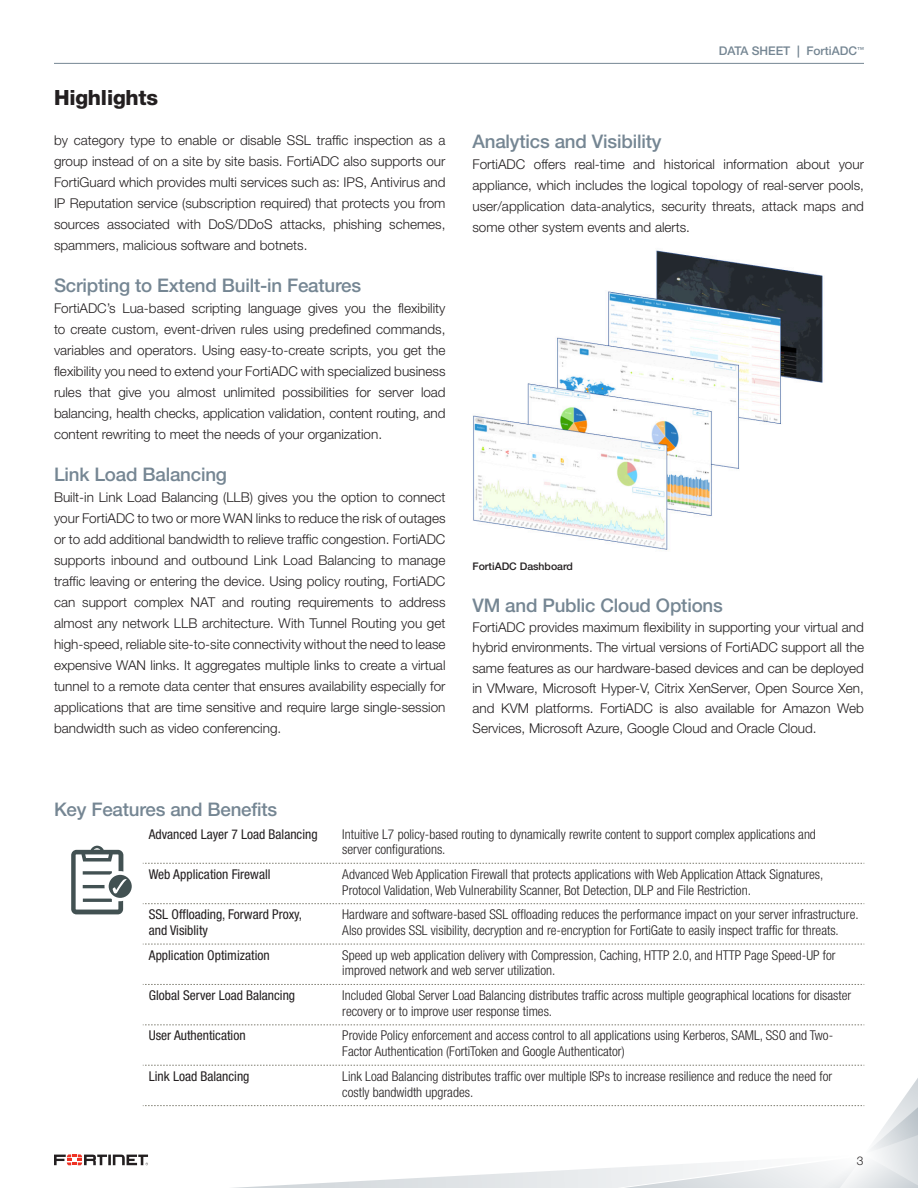
<style>
.page{position:relative;width:918px;height:1188px;background:#fff}
.page>*{position:absolute;margin:0;border:0;box-sizing:border-box;transform-origin:0 0}
.t1{font:800 21px "Helvetica Neue LT Pro";letter-spacing:-.01em;color:#231f20}
.t2{font:500 18.75px "Helvetica Neue LT Pro";letter-spacing:-.01em;color:#758693}
.t3{font:300 13.5px/21px "Helvetica Neue LT Pro";color:#231f20;text-align:justify}
.t4{font:300 condensed 13.5px/15.8px "Helvetica Neue LT Pro";color:#231f20}
.t5{font:condensed 13.5px/15.8px "Helvetica Neue LT Pro";color:#231f20}
.t6{font:500 12px "Helvetica Neue LT Pro";color:#758693}
.t7{font:300 12px "Helvetica Neue LT Pro";color:#231f20}
.t8{font:500 10.5px "Helvetica Neue LT Pro";color:#231f20}
</style>
<div class="page">
<hr style="left:54px;top:63px;width:810px;height:1px;background:#758693">
<svg style="left:71px;top:846px;width:61px;height:68px"></svg>
<svg style="left:143px;top:944px;width:722px;height:1px"></svg>
<svg style="left:143px;top:984px;width:722px;height:1px"></svg>
<svg style="left:143px;top:863px;width:722px;height:1px"></svg>
<svg style="left:143px;top:903px;width:722px;height:1px"></svg>
<svg style="left:143px;top:1025px;width:722px;height:1px"></svg>
<svg style="left:54px;top:1064px;width:864px;height:124px"></svg>
<img style="left:473px;top:250px;width:350px;height:300px">
<h1 class="t1" style="left:54px;top:85px;width:106px">Highlights</h1>
<p class="t3" style="left:54px;top:129px;width:393px">by category type to enable or disable SSL traffic inspection as a group instead of on a site by site basis. FortiADC also supports our FortiGuard which provides multi services such as: IPS, Antivirus and IP Reputation service (subscription required) that protects you from sources associated with DoS/DDoS attacks, phishing schemes, spammers, malicious software and botnets.</p>
<h2 class="t2" style="left:54px;top:274px;width:309px">Scripting to Extend Built-in Features</h2>
<p class="t3" style="left:54px;top:297px;width:393px">FortiADC’s Lua-based scripting language gives you the flexibility to create custom, event-driven rules using predefined commands, variables and operators. Using easy-to-create scripts, you get the flexibility you need to extend your FortiADC with specialized business rules that give you almost unlimited possibilities for server load balancing, health checks, application validation, content routing, and content rewriting to meet the needs of your organization.</p>
<h2 class="t2" style="left:54px;top:463px;width:175px">Link Load Balancing</h2>
<p class="t3" style="left:54px;top:486px;width:393px">Built-in Link Load Balancing (LLB) gives you the option to connect your FortiADC to two or more WAN links to reduce the risk of outages or to add additional bandwidth to relieve traffic congestion. FortiADC supports inbound and outbound Link Load Balancing to manage traffic leaving or entering the device. Using policy routing, FortiADC can support complex NAT and routing requirements to address almost any network LLB architecture. With Tunnel Routing you get high-speed, reliable site-to-site connectivity without the need to lease expensive WAN links. It aggregates multiple links to create a virtual tunnel to a remote data center that ensures availability especially for applications that are time sensitive and require large single-session bandwidth such as video conferencing.</p>
<h2 class="t2" style="left:54px;top:799px;width:225px">Key Features and Benefits</h2>
<p class="t6" style="left:719px;top:44px;width:147px">DATA SHEET | FortiADC<sup>™</sup></p>
<h2 class="t2" style="left:472px;top:131px;width:191px">Analytics and Visibility</h2>
<p class="t3" style="left:472px;top:154px;width:393px">FortiADC offers real-time and historical information about your appliance, which includes the logical topology of real-server pools, user/application data-analytics, security threats, attack maps and some other system events and alerts.</p>
<p class="t8" style="left:472px;top:560px;width:102px">FortiADC Dashboard</p>
<h2 class="t2" style="left:472px;top:594px;width:252px">VM and Public Cloud Options</h2>
<p class="t3" style="left:472px;top:617px;width:393px;line-height:20.2px">FortiADC provides maximum flexibility in supporting your virtual and hybrid environments. The virtual versions of FortiADC support all the same features as our hardware-based devices and can be deployed in VMware, Microsoft Hyper-V, Citrix XenServer, Open Source Xen, and KVM platforms. FortiADC is also available for Amazon Web Services, Microsoft Azure, Google Cloud and Oracle Cloud.</p>
<p class="t5" style="left:149px;top:826px;width:170px">Advanced Layer 7 Load Balancing</p>
<p class="t4" style="left:342px;top:826px;width:475px">Intuitive L7 policy-based routing to dynamically rewrite content to support complex applications and server configurations.</p>
<p class="t5" style="left:149px;top:866px;width:123px">Web Application Firewall</p>
<p class="t4" style="left:342px;top:866px;width:483px">Advanced Web Application Firewall that protects applications with Web Application Attack Signatures,<br>Protocol Validation, Web Vulnerability Scanner, Bot Detection, DLP and File Restriction.</p>
<p class="t5" style="left:149px;top:907px;width:155px">SSL Offloading, Forward Proxy, and Visiblity</p>
<p class="t4" style="left:342px;top:907px;width:518px">Hardware and software-based SSL offloading reduces the performance impact on your server infrastructure.<br>Also provides SSL visibility, decryption and re-encryption for FortiGate to easily inspect traffic for threats.</p>
<p class="t5" style="left:149px;top:947px;width:122px">Application Optimization</p>
<p class="t4" style="left:342px;top:947px;width:495px">Speed up web application delivery with Compression, Caching, HTTP 2.0, and HTTP Page Speed-UP for improved network and web server utilization.</p>
<p class="t5" style="left:149px;top:987px;width:148px">Global Server Load Balancing</p>
<p class="t4" style="left:342px;top:987px;width:511px">Included Global Server Load Balancing distributes traffic across multiple geographical locations for disaster recovery or to improve user response times.</p>
<p class="t5" style="left:149px;top:1028px;width:98px">User Authentication</p>
<p class="t4" style="left:342px;top:1028px;width:492px">Provide Policy enforcement and access control to all applications using Kerberos, SAML, SSO and Two-<br>Factor Authentication (FortiToken and Google Authenticator)</p>
<p class="t5" style="left:149px;top:1068px;width:102px">Link Load Balancing</p>
<p class="t4" style="left:342px;top:1068px;width:491px">Link Load Balancing distributes traffic over multiple ISPs to increase resilience and reduce the need for costly bandwidth upgrades.</p>
<p class="t7" style="left:857px;top:1154px;width:8px">3</p>
</div>
